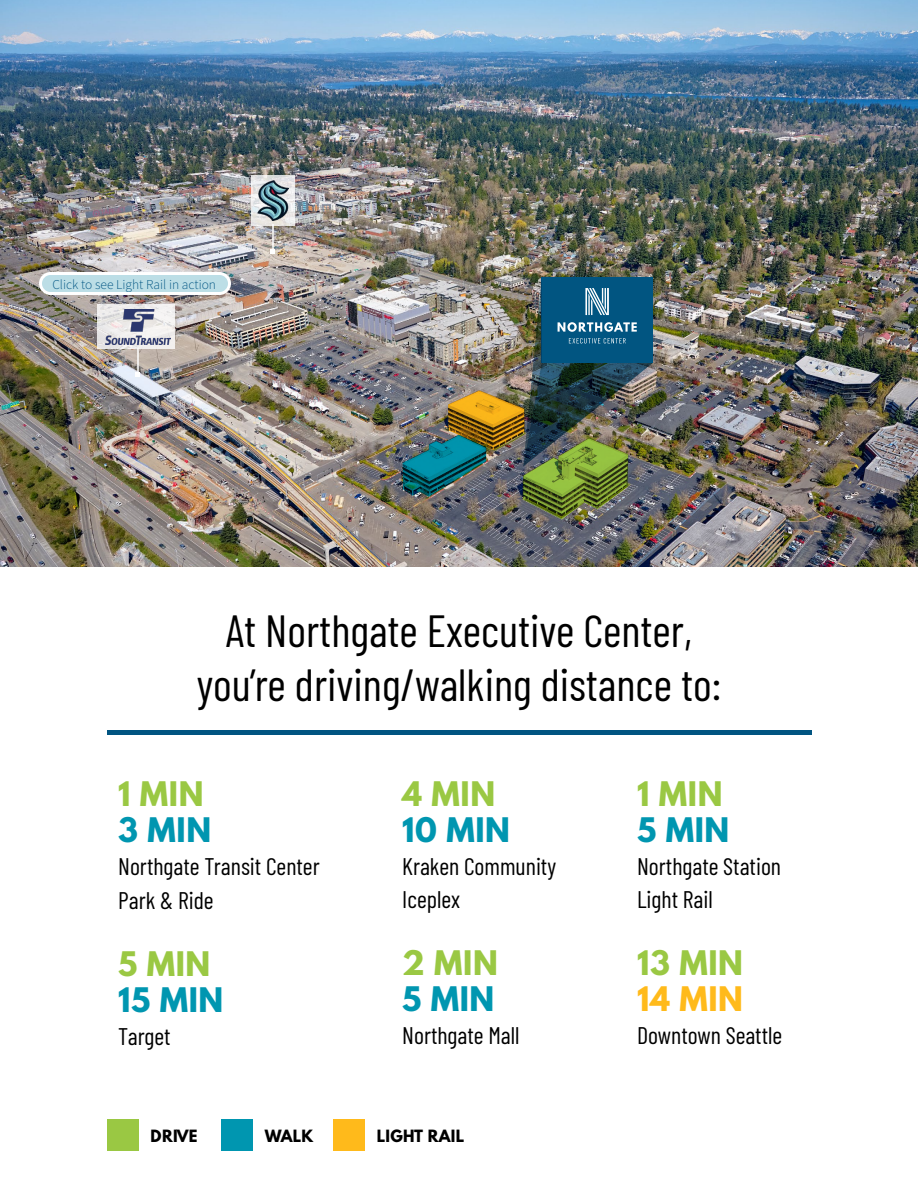
<style>
.page{position:relative;width:918px;height:1188px;background:#fff}
.page>*{position:absolute;margin:0;border:0;box-sizing:border-box;transform-origin:0 0}
.t1{font:45px/54px "Barlow Condensed";color:#000;text-align:center}
.t2{font:700 30px "League Spartan";letter-spacing:.02em;color:#9ac843}
.t3{font:700 30px "League Spartan";letter-spacing:.02em;color:#0096b0}
.t4{font:700 30px "League Spartan";color:#ffba1b}
.t5{font:24px/33px "Barlow Condensed";color:#000}
.t6{font:700 15px "League Spartan";letter-spacing:.02em;color:#000}
.t7{font:300 13.5px "Source Sans Pro";color:#005482}
</style>
<div class="page">
<div style="left:221px;top:1119px;width:32px;height:32px;background:#0096b0"></div>
<div style="left:107px;top:1119px;width:32px;height:32px;background:#9ac843"></div>
<hr style="left:107px;top:730px;width:704px;height:4px;background:#015581">
<img style="left:0;top:0;width:918px;height:567px">
<img style="left:402px;top:278px;width:251px;height:241px">
<svg style="left:251px;top:175px;width:44px;height:51px"></svg>
<img style="left:257px;top:181px;width:32px;height:39px">
<hr style="left:272px;top:224px;width:2px;height:26px;background:#fff">
<svg style="left:271px;top:250px;width:4px;height:4px"></svg>
<div style="left:333px;top:1119px;width:32px;height:32px;background:#ffba1b"></div>
<svg style="left:98px;top:304px;width:77px;height:45px"></svg>
<hr style="left:137px;top:347px;width:2px;height:26px;background:#fff">
<svg style="left:136px;top:373px;width:4px;height:4px"></svg>
<img style="left:106px;top:310px;width:64px;height:35px">
<div style="left:40px;top:274px;width:189px;height:19px;background:#bcdee6;border-radius:10px"></div>
<div style="left:39px;top:272px;width:192px;height:23px;border:3px solid #fff;border-radius:10px"></div>
<p class="t7" style="left:52px;top:275px;width:165px">Click to see Light Rail in action</p>
<h1 class="t1" style="left:197px;top:600px;width:526px">At Northgate Executive Center, you’re driving/walking distance to:</h1>
<p class="t2" style="left:118px;top:770px;width:87px">1 MIN</p>
<p class="t3" style="left:118px;top:806px;width:94px">3 MIN</p>
<p class="t5" style="left:118px;top:848px;width:203px;line-height:33.8px">Northgate Transit Center<br>Park &amp; Ride</p>
<p class="t2" style="left:118px;top:941px;width:94px">5 MIN</p>
<p class="t3" style="left:118px;top:977px;width:107px">15 MIN</p>
<p class="t5" style="left:118px;top:1018px;width:54px">Target</p>
<p class="t6" style="left:151px;top:1124px;width:48px">DRIVE</p>
<p class="t6" style="left:265px;top:1124px;width:50px">WALK</p>
<p class="t2" style="left:402px;top:770px;width:94px">4 MIN</p>
<p class="t3" style="left:402px;top:806px;width:109px">10 MIN</p>
<p class="t5" style="left:402px;top:848px;width:156px">Kraken Community<br>Iceplex</p>
<p class="t2" style="left:402px;top:940px;width:97px">2 MIN</p>
<p class="t3" style="left:402px;top:976px;width:94px">5 MIN</p>
<p class="t5" style="left:402px;top:1018px;width:119px">Northgate Mall</p>
<p class="t6" style="left:377px;top:1124px;width:89px">LIGHT RAIL</p>
<p class="t2" style="left:637px;top:770px;width:87px">1 MIN</p>
<p class="t3" style="left:637px;top:806px;width:94px">5 MIN</p>
<p class="t5" style="left:637px;top:848px;width:146px">Northgate Station<br>Light Rail</p>
<p class="t2" style="left:637px;top:940px;width:107px">13 MIN</p>
<p class="t4" style="left:637px;top:976px;width:107px">14 MIN</p>
<p class="t5" style="left:637px;top:1018px;width:147px">Downtown Seattle</p>
</div>
